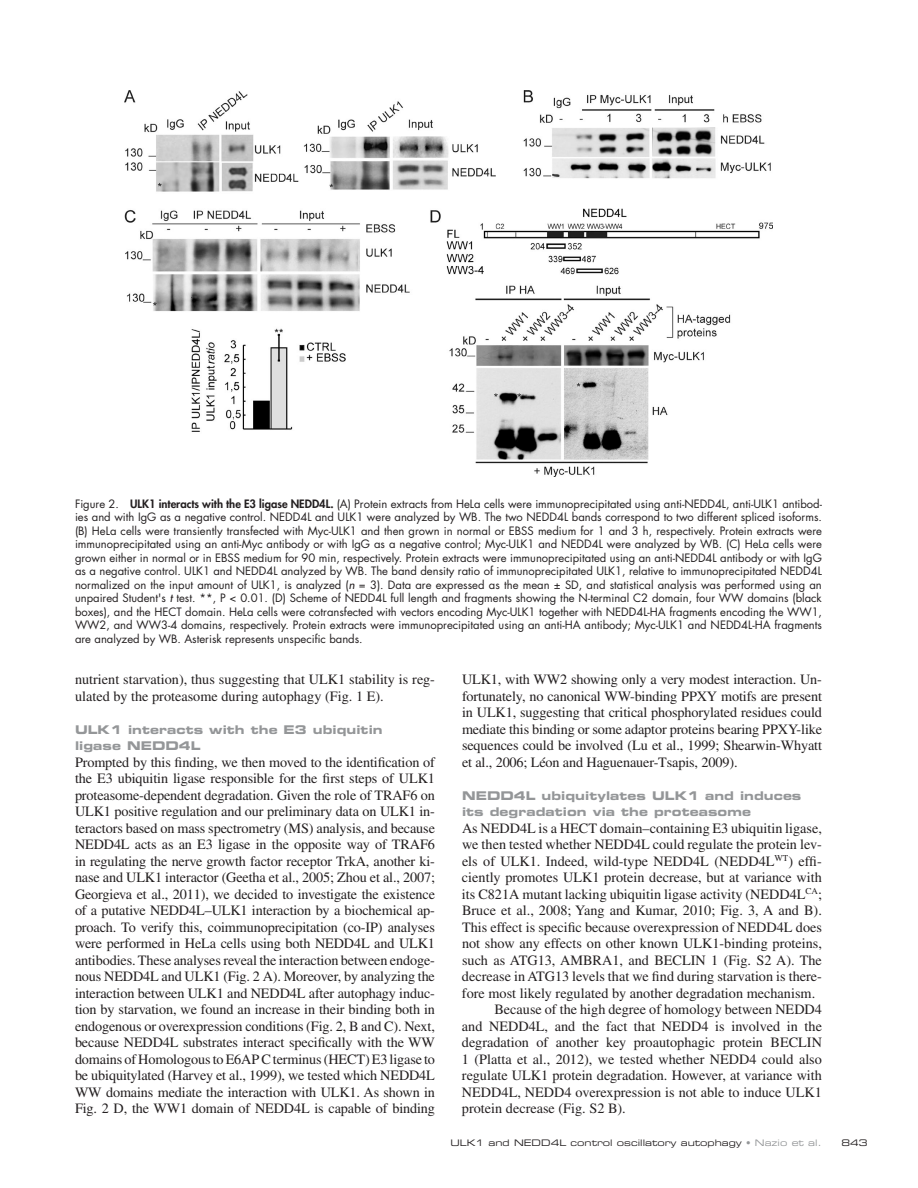
<style>
.page{position:relative;width:918px;height:1188px;background:#fff}
.page>*{position:absolute;margin:0;border:0;box-sizing:border-box;transform-origin:0 0}
.t1{font:14.25px/16.5px "Times LT Std";color:#231f20;text-align:justify}
.t2{font:12px/16.5px "Eurostile LT Std Bold Ex 2";letter-spacing:.005em;color:#949698}
.t3{font:11.25px/13.5px "Futura Std";color:#231f20;text-align:justify}
.t4{font:9px "Eurostile LT Std Ex 2";color:#231f20}
.s1{font-weight:800}
.s2{font-weight:500;font-style:italic}
.s3{color:#949698}
</style>
<div class="page">
<img style="left:124px;top:90px;width:649px;height:386px">
<p class="t3" style="left:75px;top:497px;width:749px">Figure 2. <span class="s1">ULK1 interacts with the E3 ligase NEDD4L.</span> (A) Protein extracts from HeLa cells were immunoprecipitated using anti-NEDD4L, anti-ULK1 antibod&shy;ies and with IgG as a negative control. NEDD4L and ULK1 were analyzed by WB. The two NEDD4L bands correspond to two different spliced isoforms. (B) HeLa cells were transiently transfected with Myc-ULK1 and then grown in normal or EBSS medium for 1 and 3 h, respectively. Protein extracts were immunoprecipitated using an anti-Myc antibody or with IgG as a negative control; Myc-ULK1 and NEDD4L were analyzed by WB. (C) HeLa cells were grown either in normal or in EBSS medium for 90 min, respectively. Protein extracts were immunoprecipitated using an anti-NEDD4L antibody or with IgG as a negative control. ULK1 and NEDD4L analyzed by WB. The band density ratio of immunoprecipitated ULK1, relative to immunoprecipitated NEDD4L normalized on the input amount of ULK1, is analyzed (<span class="s2">n</span> = 3). Data are expressed as the mean ± SD, and statistical analysis was performed using an unpaired Student's <span class="s2">t</span> test. **, P &lt; 0.01. (D) Scheme of NEDD4L full length and fragments showing the N-terminal C2 domain, four WW domains (black boxes), and the HECT domain. HeLa cells were cotransfected with vectors encoding Myc-ULK1 together with NEDD4L-HA fragments encoding the WW1, WW2, and WW3-4 domains, respectively. Protein extracts were immunoprecipitated using an anti-HA antibody; Myc-ULK1 and NEDD4L-HA fragments are analyzed by WB. Asterisk represents unspecific bands.</p>
<p class="t1" style="left:75px;top:671px;width:362px">nutrient starvation), thus suggesting that ULK1 stability is reg&shy;ulated by the proteasome during autophagy (Fig. 1 E).</p>
<p class="t2" style="left:75px;top:721px;width:309px">ULK1 interacts with the E3 ubiquitin ligase NEDD4L</p>
<p class="t1" style="left:75px;top:753px;width:362px">Prompted by this finding, we then moved to the identification of the E3 ubiquitin ligase responsible for the first steps of ULK1 proteasome-dependent degradation. Given the role of TRAF6 on ULK1 positive regulation and our preliminary data on ULK1 in&shy;teractors based on mass spectrometry (MS) analysis, and because NEDD4L acts as an E3 ligase in the opposite way of TRAF6 in regulating the nerve growth factor receptor TrkA, another ki&shy;nase and ULK1 interactor (Geetha et al., 2005; Zhou et al., 2007; Georgieva et al., 2011), we decided to investigate the existence of a putative NEDD4L–ULK1 interaction by a biochemical ap&shy;proach. To verify this, coimmunoprecipitation (co-IP) analyses were performed in HeLa cells using both NEDD4L and ULK1 antibodies. These analyses reveal the interaction between endoge&shy;nous NEDD4L and ULK1 (Fig. 2 A). Moreover, by analyzing the interaction between ULK1 and NEDD4L after autophagy induc&shy;tion by starvation, we found an increase in their binding both in endogenous or overexpression conditions (Fig. 2, B and C). Next, because NEDD4L substrates interact specifically with the WW domains of Homologous to E6AP C terminus (HECT) E3 ligase to be ubiquitylated (Harvey et al., 1999), we tested which NEDD4L WW domains mediate the interaction with ULK1. As shown in Fig. 2 D, the WW1 domain of NEDD4L is capable of binding</p>
<p class="t1" style="left:462px;top:671px;width:362px">ULK1, with WW2 showing only a very modest interaction. Un&shy;fortunately, no canonical WW-binding PPXY motifs are present in ULK1, suggesting that critical phosphorylated residues could mediate this binding or some adaptor proteins bearing PPXY-like sequences could be involved (Lu et al., 1999; Shearwin-Whyatt et al., 2006; Léon and Haguenauer-Tsapis, 2009).</p>
<p class="t2" style="left:462px;top:787px;width:341px">NEDD4L ubiquitylates ULK1 and induces its degradation via the proteasome</p>
<p class="t1" style="left:462px;top:819px;width:362px">As NEDD4L is a HECT domain–containing E3 ubiquitin ligase,</p>
<p class="t1" style="left:462px;top:836px;width:361px">we then tested whether NEDD4L could regulate the protein lev-</p>
<p class="t1" style="left:462px;top:852px;width:361px">els of ULK1. Indeed, wild-type NEDD4L (NEDD4L<sup>WT</sup>) effi-</p>
<p class="t1" style="left:462px;top:869px;width:361px">ciently promotes ULK1 protein decrease, but at variance with</p>
<p class="t1" style="left:462px;top:885px;width:362px">its C821A mutant lacking ubiquitin ligase activity (NEDD4L<sup>CA</sup>;</p>
<p class="t1" style="left:462px;top:902px;width:361px">Bruce et al., 2008; Yang and Kumar, 2010; Fig. 3, A and B).</p>
<p class="t1" style="left:462px;top:918px;width:361px">This effect is specific because overexpression of NEDD4L does</p>
<p class="t1" style="left:462px;top:935px;width:362px">not show any effects on other known ULK1-binding proteins,</p>
<p class="t1" style="left:462px;top:951px;width:361px">such as ATG13, AMBRA1, and BECLIN 1 (Fig. S2 A). The</p>
<p class="t1" style="left:462px;top:968px;width:361px">decrease in ATG13 levels that we find during starvation is there-</p>
<p class="t1" style="left:462px;top:984px;width:355px">fore most likely regulated by another degradation mechanism.</p>
<p class="t1" style="left:494px;top:1001px;width:329px">Because of the high degree of homology between NEDD4</p>
<p class="t1" style="left:462px;top:1017px;width:362px">and NEDD4L, and the fact that NEDD4 is involved in the</p>
<p class="t1" style="left:462px;top:1034px;width:361px">degradation of another key proautophagic protein BECLIN</p>
<p class="t1" style="left:462px;top:1050px;width:362px">1 (Platta et al., 2012), we tested whether NEDD4 could also</p>
<p class="t1" style="left:462px;top:1067px;width:362px">regulate ULK1 protein degradation. However, at variance with</p>
<p class="t1" style="left:462px;top:1083px;width:362px">NEDD4L, NEDD4 overexpression is not able to induce ULK1</p>
<p class="t1" style="left:462px;top:1100px;width:165px">protein decrease (Fig. S2 B).</p>
<p class="t4" style="left:450px;top:1136px;width:373px">ULK1 and NEDD4L control oscillatory autophagy <span class="s3">• Nazio et al.</span></p>
<p class="t4" style="left:841px;top:1136px;width:28px">843</p>
</div>
